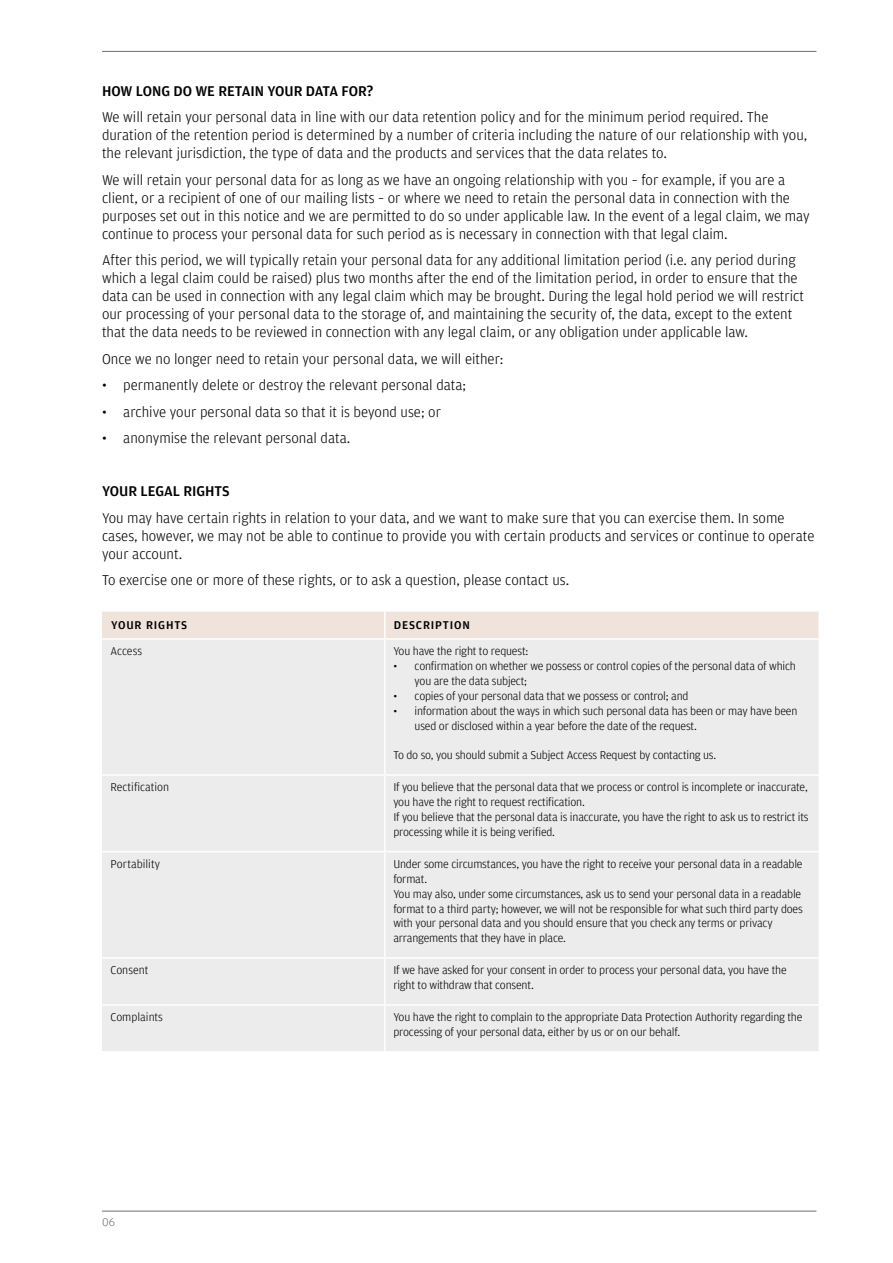
<style>
.page{position:relative;width:893px;height:1263px;background:#fff}
.page>*{position:absolute;margin:0;border:0;box-sizing:border-box;transform-origin:0 0}
.t1{font:300 15px/18px "Amplitude";color:#000}
.t2{font:500 15px "Amplitude";color:#000}
.t3{font:300 12px/14.9px "Amplitude";letter-spacing:-.015em;color:#000}
.t4{font:500 12px "Amplitude";letter-spacing:.07em;color:#000}
.t5{font:300 12px "Amplitude";color:#6d6e71}
</style>
<div class="page">
<hr style="left:102px;top:1211px;width:714px;height:1px;background:#6d6e71">
<hr style="left:102px;top:51px;width:714px;height:1px;background:#6d6e71">
<div style="left:102px;top:612px;width:717px;height:26px;background:#efe3db"></div>
<div style="left:102px;top:640px;width:717px;height:411px;background:#ececed"></div>
<hr style="left:384px;top:640px;width:2px;height:134px;background:#fff">
<hr style="left:102px;top:774px;width:283px;height:2px;background:#fff">
<hr style="left:385px;top:774px;width:434px;height:2px;background:#fff">
<hr style="left:384px;top:776px;width:2px;height:75px;background:#fff">
<hr style="left:102px;top:851px;width:283px;height:1px;background:#fff">
<hr style="left:385px;top:851px;width:434px;height:1px;background:#fff">
<hr style="left:384px;top:852px;width:2px;height:105px;background:#fff">
<hr style="left:102px;top:957px;width:283px;height:2px;background:#fff">
<hr style="left:385px;top:957px;width:434px;height:2px;background:#fff">
<hr style="left:384px;top:959px;width:2px;height:45px;background:#fff">
<hr style="left:102px;top:1004px;width:283px;height:2px;background:#fff">
<hr style="left:385px;top:1004px;width:434px;height:2px;background:#fff">
<hr style="left:384px;top:1006px;width:2px;height:45px;background:#fff">
<hr style="left:384px;top:612px;width:2px;height:26px;background:#fff">
<p class="t2" style="left:102px;top:81px;width:273px">HOW LONG DO WE RETAIN YOUR DATA FOR?</p>
<p class="t1" style="left:102px;top:108px;width:707px">We will retain your personal data in line with our data retention policy and for the minimum period required. The duration of the retention period is determined by a number of criteria including the nature of our relationship with you, the relevant jurisdiction, the type of data and the products and services that the data relates to.</p>
<p class="t1" style="left:102px;top:170px;width:709px">We will retain your personal data for as long as we have an ongoing relationship with you – for example, if you are a client, or a recipient of one of our mailing lists – or where we need to retain the personal data in connection with the purposes set out in this notice and we are permitted to do so under applicable law. In the event of a legal claim, we may continue to process your personal data for such period as is necessary in connection with that legal claim.</p>
<p class="t1" style="left:102px;top:251px;width:704px">After this period, we will typically retain your personal data for any additional limitation period (i.e. any period during which a legal claim could be raised) plus two months after the end of the limitation period, in order to ensure that the data can be used in connection with any legal claim which may be brought. During the legal hold period we will restrict our processing of your personal data to the storage of, and maintaining the security of, the data, except to the extent that the data needs to be reviewed in connection with any legal claim, or any obligation under applicable law.</p>
<p class="t1" style="left:102px;top:349px;width:403px">Once we no longer need to retain your personal data, we will either:</p>
<p class="t1" style="left:102px;top:376px;width:366px">• permanently delete or destroy the relevant personal data;</p>
<p class="t1" style="left:102px;top:402px;width:340px">• archive your personal data so that it is beyond use; or</p>
<p class="t1" style="left:102px;top:429px;width:250px">• anonymise the relevant personal data.</p>
<p class="t2" style="left:102px;top:482px;width:129px">YOUR LEGAL RIGHTS</p>
<p class="t1" style="left:102px;top:508px;width:714px">You may have certain rights in relation to your data, and we want to make sure that you can exercise them. In some cases, however, we may not be able to continue to provide you with certain products and services or continue to operate your account.</p>
<p class="t1" style="left:102px;top:571px;width:469px">To exercise one or more of these rights, or to ask a question, please contact us.</p>
<p class="t4" style="left:111px;top:617px;width:78px">YOUR RIGHTS</p>
<p class="t4" style="left:394px;top:617px;width:78px">DESCRIPTION</p>
<p class="t3" style="left:111px;top:644px;width:33px">Access</p>
<p class="t3" style="left:393px;top:644px;width:137px">You have the right to request:</p>
<p class="t3" style="left:415px;top:658px;width:383px;text-indent:-21px">• confirmation on whether we possess or control copies of the personal data of which you are the data subject;</p>
<p class="t3" style="left:393px;top:688px;width:297px">• copies of your personal data that we possess or control; and</p>
<p class="t3" style="left:415px;top:703px;width:384px;text-indent:-21px">• information about the ways in which such personal data has been or may have been used or disclosed within a year before the date of the request.</p>
<p class="t3" style="left:393px;top:748px;width:324px">To do so, you should submit a Subject Access Request by contacting us.</p>
<p class="t3" style="left:111px;top:780px;width:60px">Rectification</p>
<p class="t3" style="left:393px;top:780px;width:417px">If you believe that the personal data that we process or control is incomplete or inaccurate, you have the right to request rectification.<br>If you believe that the personal data is inaccurate, you have the right to ask us to restrict its processing while it is being verified.</p>
<p class="t3" style="left:111px;top:856px;width:51px">Portability</p>
<p class="t3" style="left:393px;top:856px;width:411px">Under some circumstances, you have the right to receive your personal data in a readable format.<br>You may also, under some circumstances, ask us to send your personal data in a readable format to a third party; however, we will not be responsible for what such third party does with your personal data and you should ensure that you check any terms or privacy arrangements that they have in place.</p>
<p class="t3" style="left:111px;top:963px;width:39px">Consent</p>
<p class="t3" style="left:393px;top:963px;width:395px">If we have asked for your consent in order to process your personal data, you have the right to withdraw that consent.</p>
<p class="t3" style="left:111px;top:1009px;width:54px">Complaints</p>
<p class="t3" style="left:393px;top:1009px;width:411px">You have the right to complain to the appropriate Data Protection Authority regarding the processing of your personal data, either by us or on our behalf.</p>
<p class="t5" style="left:102px;top:1214px;width:14px">06</p>
</div>
